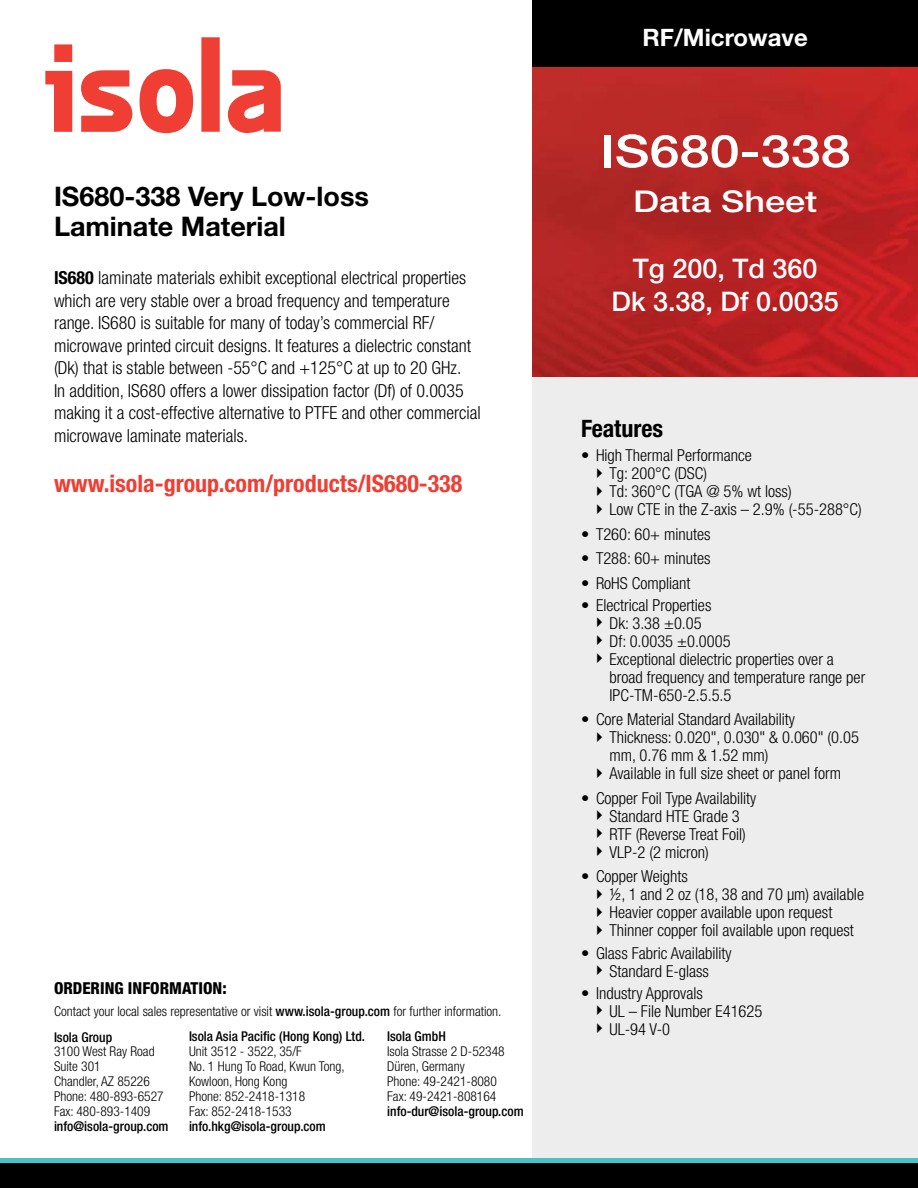
<style>
.page{position:relative;width:918px;height:1188px;background:#fff}
.page>*{position:absolute;margin:0;border:0;box-sizing:border-box;transform-origin:0 0}
.t1{font:500 45px "Helvetica Neue";color:#fff;scale:1.2 1}
.t2{font:500 30px "Helvetica Neue";color:#fff;scale:1.2 1}
.t3{font:700 27px/30px "Helvetica Neue";color:#000}
.t4{font:500 27px/33px "Helvetica Neue";color:#fff;text-align:center}
.t5{font:700 condensed 24px "Helvetica Neue";color:#ef3e33}
.t6{font:700 24px "Helvetica Neue";color:#fff}
.t7{font:700 condensed 24px "Helvetica Neue";color:#000}
.t8{font:300 condensed 18px/22.5px "Helvetica Neue";color:#000}
.t9{font:300 condensed 16.5px/18px "Helvetica Neue";color:#000}
.t10{font:800 condensed 16.5px "Helvetica Neue";color:#000}
.t11{font:300 condensed 13.5px/15px "Helvetica Neue";color:#000}
.t12{font:500 condensed 13.5px "Helvetica Neue";color:#000}
.s1{font-weight:700}
.s2{font-weight:500}
</style>
<div class="page">
<div style="left:532px;top:0;width:386px;height:69px;background:#000"></div>
<img style="left:532px;top:68px;width:386px;height:309px">
<div style="left:532px;top:377px;width:386px;height:811px;background:#ededee"></div>
<svg style="left:45px;top:37px;width:236px;height:96px"></svg>
<div style="left:0;top:1163px;width:918px;height:25px;background:#000"></div>
<div style="left:0;top:1158px;width:918px;height:5px;background:#48c2c5"></div>
<h3 class="t3" style="left:54px;top:180px;width:317px">IS680-338 Very Low-loss<br>Laminate Material</h3>
<p class="t8" style="left:54px;top:266px;width:428px"><span class="s1">IS680</span> laminate materials exhibit exceptional electrical properties which are very stable over a broad frequency and temperature range. IS680 is suitable for many of today’s commercial RF/ microwave printed circuit designs. It features a dielectric constant (Dk) that is stable between -55°C and +125°C at up to 20 GHz.<br>In addition, IS680 offers a lower dissipation factor (Df) of 0.0035 making it a cost-effective alternative to PTFE and other commercial microwave laminate materials.</p>
<h3 class="t5" style="left:54px;top:469px;width:410px">www.isola-group.com/products/IS680-338</h3>
<p class="t10" style="left:54px;top:978px;width:174px">ORDERING INFORMATION:</p>
<p class="t11" style="left:54px;top:998px;width:449px;line-height:25.7px">Contact your local sales representative or visit <span class="s2">www.isola-group.com</span> for further information.<br><span class="s2">Isola Group</span></p>
<p class="t11" style="left:54px;top:1044px;width:111px">3100 West Ray Road<br>Suite 301<br>Chandler, AZ 85226<br>Phone: 480-893-6527<br>Fax: 480-893-1409</p>
<p class="t12" style="left:54px;top:1119px;width:116px">info@isola-group.com</p>
<p class="t12" style="left:387px;top:1029px;width:60px">Isola GmbH</p>
<p class="t11" style="left:387px;top:1044px;width:119px">Isola Strasse 2 D-52348<br>Düren, Germany<br>Phone: 49-2421-8080<br>Fax: 49-2421-808164</p>
<p class="t12" style="left:387px;top:1104px;width:138px">info-dur@isola-group.com</p>
<p class="t12" style="left:189px;top:1029px;width:178px">Isola Asia Pacific (Hong Kong) Ltd.</p>
<p class="t11" style="left:189px;top:1044px;width:157px">Unit 3512 - 3522, 35/F<br>No. 1 Hung To Road, Kwun Tong,<br>Kowloon, Hong Kong<br>Phone: 852-2418-1318<br>Fax: 852-2418-1533</p>
<p class="t12" style="left:189px;top:1119px;width:138px">info.hkg@isola-group.com</p>
<h3 class="t6" style="left:643px;top:23px;width:167px">RF/Microwave</h3>
<h1 class="t1" style="left:600px;top:124px;width:211px">IS680-338</h1>
<h2 class="t2" style="left:633px;top:184px;width:155px">Data Sheet</h2>
<h3 class="t4" style="left:612px;top:251px;width:229px">Tg 200, Td 360<br>Dk 3.38, Df 0.0035</h3>
<h3 class="t7" style="left:581px;top:414px;width:84px">Features</h3>
<p class="t9" style="left:610px;top:446px;width:254px;text-indent:-29px">• High Thermal Performance<br>Tg: 200°C (DSC)<br>Td: 360°C (TGA @ 5% wt loss)<br>Low CTE in the Z-axis – 2.9% (-55-288°C)</p>
<p class="t9" style="left:581px;top:525px;width:131px">• T260: 60+ minutes</p>
<p class="t9" style="left:581px;top:549px;width:131px">• T288: 60+ minutes</p>
<p class="t9" style="left:581px;top:574px;width:111px">• RoHS Compliant</p>
<p class="t9" style="left:610px;top:596px;width:257px;text-indent:-28px">• Electrical Properties<br>Dk: 3.38 ±0.05<br>Df: 0.0035 ±0.0005<br>Exceptional dielectric properties over a broad frequency and temperature range per<br>IPC-TM-650-2.5.5.5</p>
<p class="t9" style="left:610px;top:710px;width:251px;text-indent:-28px">• Core Material Standard Availability Thickness: 0.020", 0.030" &amp; 0.060" (0.05 mm, 0.76 mm &amp; 1.52 mm)<br>Available in full size sheet or panel form</p>
<p class="t9" style="left:610px;top:789px;width:148px;text-indent:-28px">• Copper Foil Type Availability<br>Standard HTE Grade 3<br>RTF (Reverse Treat Foil)<br>VLP-2 (2 micron)</p>
<p class="t9" style="left:610px;top:867px;width:256px;text-indent:-28px">• Copper Weights<br>½, 1 and 2 oz (18, 38 and 70 µm) available Heavier copper available upon request Thinner copper foil available upon request</p>
<p class="t9" style="left:581px;top:944px;width:152px;text-align:center">• Glass Fabric Availability<br>Standard E-glass</p>
<p class="t9" style="left:610px;top:984px;width:154px;text-indent:-28px">• Industry Approvals<br>UL – File Number E41625<br>UL-94 V-0</p>
</div>
